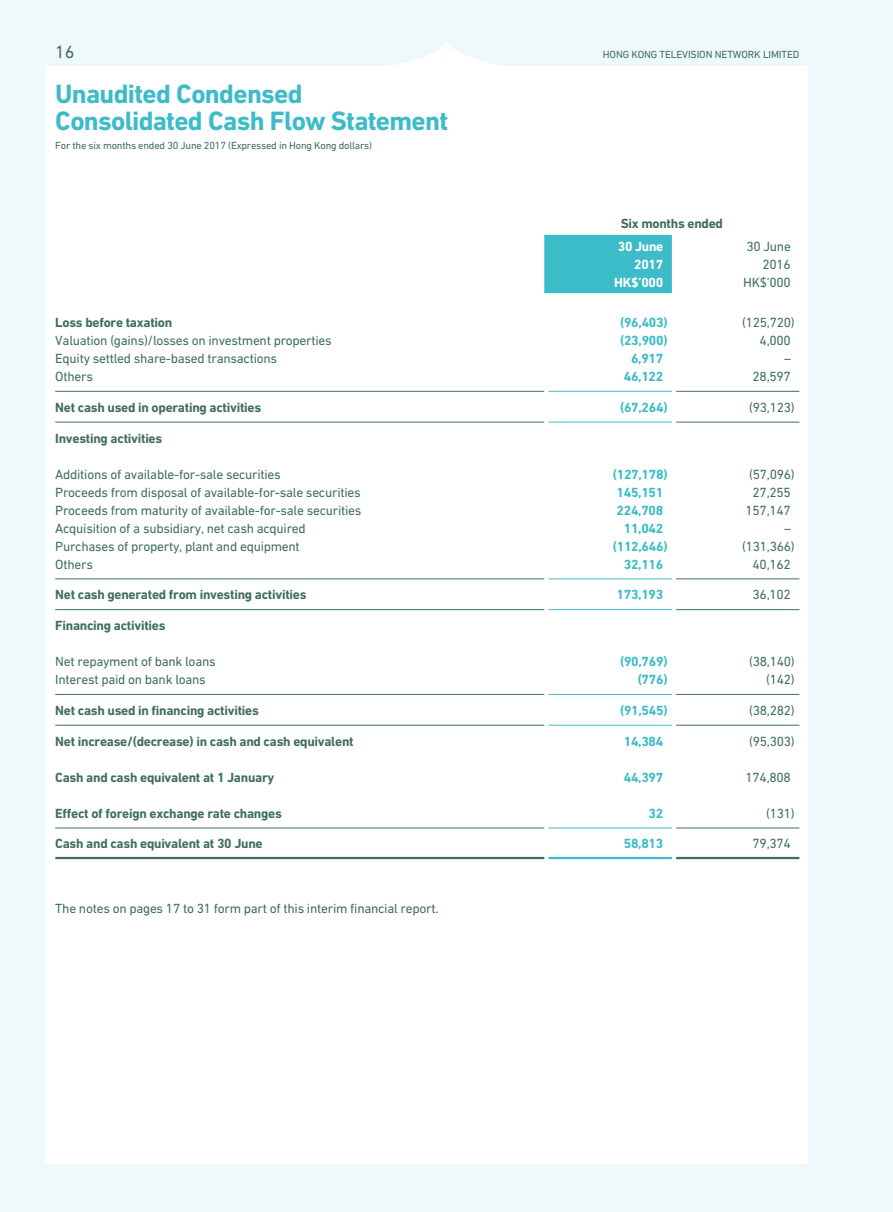
<style>
.page{position:relative;width:893px;height:1212px;background:#eff8fa}
.page>*{position:absolute;margin:0;border:0;box-sizing:border-box;transform-origin:0 0}
.t1{font:700 27px/27px "DIN Next LT Pro";letter-spacing:-.025em;color:#3cbbc9}
.t2{font:18px "DIN Next LT Pro";color:#406f5f}
.t3{font:13.5px/18px "DIN Next LT Pro";letter-spacing:-.02em;color:#406f5f;text-align:right}
.t4{font:700 13.5px "DIN Next LT Pro";letter-spacing:-.02em;color:#406f5f}
.t5{font:700 13.5px "DIN Next LT Pro";letter-spacing:-.02em;color:#3cbbc9}
.t6{font:700 13.5px/18px "DIN Next LT Pro";letter-spacing:-.02em;color:#fff;text-align:right}
.t7{font:10.5px "DIN Next LT Pro";letter-spacing:-.02em;color:#406f5f}
</style>
<div class="page">
<div style="left:47px;top:66px;width:761px;height:1097px;background:#fff"></div>
<svg style="left:392px;top:42px;width:109px;height:24px"></svg>
<div style="left:544px;top:235px;width:128px;height:58px;background:#3cbbc9"></div>
<hr style="left:55px;top:391px;width:489px;height:1px;background:#406f5f">
<hr style="left:549px;top:391px;width:123px;height:1px;background:#3cbbc9">
<hr style="left:676px;top:391px;width:123px;height:1px;background:#406f5f">
<hr style="left:55px;top:422px;width:489px;height:1px;background:#406f5f">
<hr style="left:549px;top:422px;width:123px;height:1px;background:#3cbbc9">
<hr style="left:676px;top:422px;width:123px;height:1px;background:#406f5f">
<hr style="left:55px;top:578px;width:489px;height:1px;background:#406f5f">
<hr style="left:549px;top:578px;width:123px;height:1px;background:#3cbbc9">
<hr style="left:676px;top:578px;width:123px;height:1px;background:#406f5f">
<hr style="left:55px;top:609px;width:489px;height:1px;background:#406f5f">
<hr style="left:549px;top:609px;width:123px;height:1px;background:#3cbbc9">
<hr style="left:676px;top:609px;width:123px;height:1px;background:#406f5f">
<hr style="left:55px;top:694px;width:489px;height:1px;background:#406f5f">
<hr style="left:549px;top:694px;width:123px;height:1px;background:#3cbbc9">
<hr style="left:676px;top:694px;width:123px;height:1px;background:#406f5f">
<hr style="left:55px;top:725px;width:489px;height:1px;background:#406f5f">
<hr style="left:549px;top:725px;width:123px;height:1px;background:#3cbbc9">
<hr style="left:676px;top:725px;width:123px;height:1px;background:#406f5f">
<hr style="left:55px;top:827px;width:489px;height:1px;background:#406f5f">
<hr style="left:549px;top:827px;width:123px;height:1px;background:#3cbbc9">
<hr style="left:676px;top:827px;width:123px;height:1px;background:#406f5f">
<hr style="left:55px;top:857px;width:489px;height:2px;background:#406f5f">
<hr style="left:549px;top:857px;width:123px;height:2px;background:#3cbbc9">
<hr style="left:676px;top:857px;width:123px;height:2px;background:#406f5f">
<h2 class="t2" style="left:55px;top:41px;width:21px">16</h2>
<p class="t7" style="left:603px;top:48px;width:198px">HONG KONG TELEVISION NETWORK LIMITED</p>
<h1 class="t1" style="left:55px;top:81px;width:394px">Unaudited Condensed<br>Consolidated Cash Flow Statement</h1>
<p class="t7" style="left:55px;top:140px;width:318px">For the six months ended 30 June 2017 (Expressed in Hong Kong dollars)</p>
<p class="t4" style="left:621px;top:216px;width:104px">Six months ended</p>
<p class="t6" style="left:618px;top:237px;width:47px">30 June<br>2017</p>
<p class="t3" style="left:746px;top:237px;width:46px">30 June<br>2016</p>
<p class="t6" style="left:614px;top:273px;width:51px">HK$’000</p>
<p class="t3" style="left:743px;top:273px;width:49px">HK$’000</p>
<p class="t4" style="left:55px;top:314px;width:118px">Loss before taxation</p>
<p class="t5" style="left:620px;top:314px;width:49px">(96,403)</p>
<p class="t3" style="left:742px;top:313px;width:54px">(125,720)</p>
<p class="t3" style="left:55px;top:331px;width:278px">Valuation (gains)/losses on investment properties</p>
<p class="t5" style="left:620px;top:332px;width:49px">(23,900)</p>
<p class="t3" style="left:760px;top:331px;width:33px">4,000</p>
<p class="t3" style="left:55px;top:349px;width:223px">Equity settled share-based transactions</p>
<p class="t5" style="left:631px;top:350px;width:34px">6,917</p>
<p class="t3" style="left:784px;top:349px;width:8px">–</p>
<p class="t3" style="left:55px;top:367px;width:39px">Others</p>
<p class="t5" style="left:624px;top:368px;width:41px">46,122</p>
<p class="t3" style="left:753px;top:367px;width:40px">28,597</p>
<p class="t4" style="left:55px;top:399px;width:207px">Net cash used in operating activities</p>
<p class="t5" style="left:620px;top:399px;width:49px">(67,264)</p>
<p class="t3" style="left:749px;top:398px;width:47px">(93,123)</p>
<p class="t4" style="left:55px;top:430px;width:109px">Investing activities</p>
<p class="t3" style="left:55px;top:465px;width:227px">Additions of available-for-sale securities</p>
<p class="t5" style="left:613px;top:466px;width:56px">(127,178)</p>
<p class="t3" style="left:749px;top:465px;width:47px">(57,096)</p>
<p class="t3" style="left:55px;top:483px;width:307px">Proceeds from disposal of available-for-sale securities</p>
<p class="t5" style="left:616px;top:484px;width:48px">145,151</p>
<p class="t3" style="left:753px;top:483px;width:40px">27,255</p>
<p class="t3" style="left:55px;top:501px;width:308px">Proceeds from maturity of available-for-sale securities</p>
<p class="t5" style="left:616px;top:502px;width:48px">224,708</p>
<p class="t3" style="left:745px;top:501px;width:47px">157,147</p>
<p class="t3" style="left:55px;top:519px;width:252px">Acquisition of a subsidiary, net cash acquired</p>
<p class="t5" style="left:624px;top:520px;width:41px">11,042</p>
<p class="t3" style="left:784px;top:519px;width:8px">–</p>
<p class="t3" style="left:55px;top:537px;width:246px">Purchases of property, plant and equipment</p>
<p class="t5" style="left:613px;top:538px;width:56px">(112,646)</p>
<p class="t3" style="left:742px;top:537px;width:54px">(131,366)</p>
<p class="t3" style="left:55px;top:555px;width:39px">Others</p>
<p class="t5" style="left:624px;top:556px;width:41px">32,116</p>
<p class="t3" style="left:753px;top:555px;width:40px">40,162</p>
<p class="t4" style="left:55px;top:587px;width:253px">Net cash generated from investing activities</p>
<p class="t5" style="left:616px;top:587px;width:48px">173,193</p>
<p class="t3" style="left:753px;top:585px;width:40px">36,102</p>
<p class="t4" style="left:55px;top:618px;width:112px">Financing activities</p>
<p class="t3" style="left:55px;top:652px;width:162px">Net repayment of bank loans</p>
<p class="t5" style="left:620px;top:654px;width:49px">(90,769)</p>
<p class="t3" style="left:749px;top:652px;width:47px">(38,140)</p>
<p class="t3" style="left:55px;top:670px;width:152px">Interest paid on bank loans</p>
<p class="t5" style="left:638px;top:672px;width:31px">(776)</p>
<p class="t3" style="left:766px;top:670px;width:30px">(142)</p>
<p class="t4" style="left:55px;top:702px;width:205px">Net cash used in financing activities</p>
<p class="t5" style="left:620px;top:702px;width:49px">(91,545)</p>
<p class="t3" style="left:749px;top:701px;width:47px">(38,282)</p>
<p class="t4" style="left:55px;top:733px;width:300px">Net increase/(decrease) in cash and cash equivalent</p>
<p class="t5" style="left:624px;top:733px;width:41px">14,384</p>
<p class="t3" style="left:749px;top:732px;width:47px">(95,303)</p>
<p class="t4" style="left:55px;top:769px;width:221px">Cash and cash equivalent at 1 January</p>
<p class="t5" style="left:624px;top:769px;width:41px">44,397</p>
<p class="t3" style="left:745px;top:768px;width:47px">174,808</p>
<p class="t4" style="left:55px;top:805px;width:228px">Effect of foreign exchange rate changes</p>
<p class="t5" style="left:649px;top:805px;width:16px">32</p>
<p class="t3" style="left:766px;top:804px;width:30px">(131)</p>
<p class="t4" style="left:55px;top:836px;width:209px">Cash and cash equivalent at 30 June</p>
<p class="t5" style="left:624px;top:836px;width:41px">58,813</p>
<p class="t3" style="left:753px;top:835px;width:40px">79,374</p>
<p class="t3" style="left:55px;top:899px;width:385px">The notes on pages 17 to 31 form part of this interim financial report.</p>
</div>
